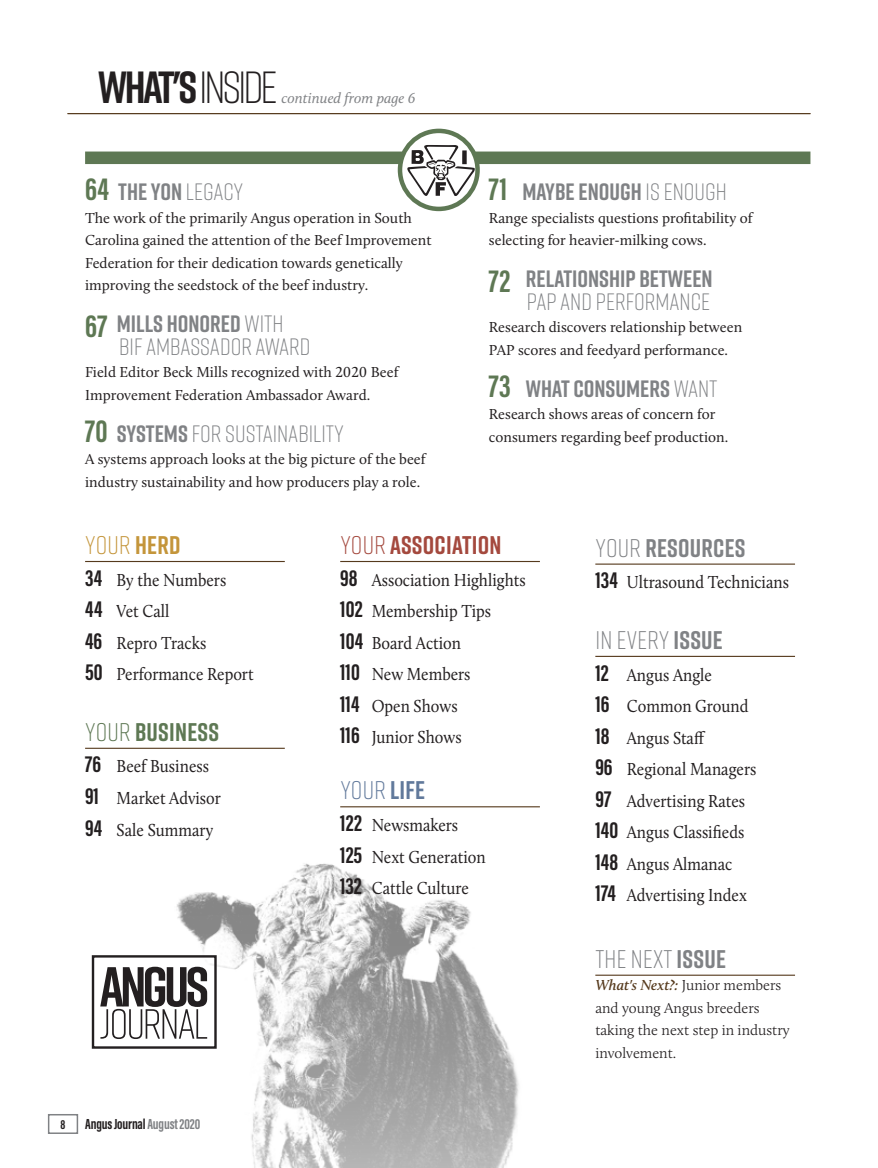
<style>
.page{position:relative;width:878px;height:1168px;background:#fff}
.page>*{position:absolute;margin:0;border:0;box-sizing:border-box;transform-origin:0 0}
.t1{font:700 45px "Rift";color:#231f20}
.t2{font:300 25.5px "Rift";letter-spacing:.01em;color:#808285}
.t3{font:700 25.5px "Rift";letter-spacing:.01em;color:#a4493e}
.t4{font:700 25.5px "Rift";letter-spacing:.01em;color:#808285}
.t5{font:700 25.5px "Rift";letter-spacing:.01em;color:#5e7854}
.t6{font:300 25.5px "Rift";color:#c4953a}
.t7{font:300 25.5px "Rift";color:#61799b}
.t8{font:700 23.7px/22.5px "Rift";color:#808285;text-align:right}
.t9{font:300 23.7px/22.5px "Rift";color:#808285}
.t10{font:18px/31.5px "Calluna";color:#231f20;scale:.9 1}
.t11{font:15px/22.5px "Calluna";color:#231f20}
.t12{font:300 15px/22.5px "Calluna";color:#231f20}
.t13{font:700 15px "Acumin Pro Extra Cond";letter-spacing:-.01em;color:#231f20}
.t14{font:italic 15px "Calluna";color:#808285}
.t15{font:700 13.5px "Acumin Pro Extra Cond";color:#231f20}
.s1{font-weight:300}
.s2{font-family:"Acumin Pro Extra Cond";font-size:33px;color:#5e7854}
.s3{font-family:"Acumin Pro Extra Cond";font-weight:700;font-size:33px;color:#5e7854}
.s4{font-weight:700}
.s5{font-family:"Acumin Pro Extra Cond";font-weight:700;font-size:24px}
.s6{color:#808285}
.s7{font-weight:600;font-style:italic;color:#563a1d}
</style>
<div class="page">
<img style="left:176px;top:863px;width:343px;height:305px">
<svg style="left:100px;top:967px;width:107px;height:72px"></svg>
<div style="left:92px;top:955px;width:125px;height:94px;border:2px solid #231f20"></div>
<hr style="left:68px;top:113px;width:742px;height:1px;background:#563a1d">
<hr style="left:595px;top:563px;width:200px;height:2px;background:#563a1d">
<hr style="left:595px;top:656px;width:200px;height:1px;background:#563a1d">
<hr style="left:595px;top:974px;width:200px;height:2px;background:#563a1d">
<hr style="left:85px;top:561px;width:200px;height:1px;background:#563a1d">
<hr style="left:85px;top:748px;width:200px;height:1px;background:#563a1d">
<hr style="left:340px;top:561px;width:200px;height:1px;background:#563a1d">
<hr style="left:340px;top:806px;width:200px;height:1px;background:#563a1d">
<div style="left:85px;top:152px;width:725px;height:12px;background:#5e7854"></div>
<svg style="left:400px;top:131px;width:77px;height:78px"></svg>
<svg style="left:407px;top:145px;width:68px;height:51px"></svg>
<div style="left:398px;top:129px;width:82px;height:82px;border:4px solid #5e7854;border-radius:50%"></div>
<div style="left:48px;top:1114px;width:30px;height:20px;border:2px solid #808285"></div>
<p class="t1" style="left:98px;top:55px;width:181px">WHAT'S <span class="s1">INSIDE</span></p>
<p class="t14" style="left:281px;top:88px;width:135px">continued from page 6</p>
<p class="t8" style="left:85px;top:180px;width:160px"><span class="s2">64</span> THE YON <span class="s1">LEGACY</span></p>
<p class="t11" style="left:85px;top:206px;width:348px">The work of the primarily Angus operation in South Carolina gained the attention of the Beef Improvement Federation for their dedication towards genetically improving the seedstock of the beef industry.</p>
<p class="t9" style="left:119px;top:311px;width:193px;text-indent:-34px"><span class="s3">67</span> <span class="s4">MILLS HONORED</span> WITH<br>BIF AMBASSADOR AWARD</p>
<p class="t11" style="left:85px;top:361px;width:315px">Field Editor Beck Mills recognized with 2020 Beef<br>Improvement Federation Ambassador Award.</p>
<p class="t9" style="left:85px;top:421px;width:260px"><span class="s3">70</span> <span class="s4">SYSTEMS</span> FOR SUSTAINABILITY</p>
<p class="t11" style="left:85px;top:448px;width:342px">A systems approach looks at the big picture of the beef industry sustainability and how producers play a role.</p>
<p class="t8" style="left:489px;top:180px;width:239px"><span class="s2">71</span> MAYBE ENOUGH <span class="s1">IS ENOUGH</span></p>
<p class="t11" style="left:489px;top:206px;width:265px">Range specialists questions profitability of selecting for heavier-milking cows.</p>
<p class="t8" style="left:489px;top:267px;width:225px"><span class="s2">72</span> RELATIONSHIP BETWEEN<br><span class="s1">PAP AND PERFORMANCE</span></p>
<p class="t11" style="left:489px;top:316px;width:255px">Research discovers relationship between<br>PAP scores and feedyard performance.</p>
<p class="t8" style="left:489px;top:377px;width:230px"><span class="s2">73</span> WHAT CONSUMERS <span class="s1">WANT</span></p>
<p class="t11" style="left:489px;top:403px;width:241px">Research shows areas of concern for consumers regarding beef production.</p>
<p class="t6" style="left:85px;top:527px;width:97px">YOUR <span class="s4">HERD</span></p>
<p class="t10" style="left:85px;top:564px;width:158px"><span class="s5">34</span> By the Numbers</p>
<p class="t10" style="left:85px;top:595px;width:95px"><span class="s5">44</span> Vet Call</p>
<p class="t10" style="left:85px;top:627px;width:136px"><span class="s5">46</span> Repro Tracks</p>
<p class="t10" style="left:85px;top:658px;width:189px"><span class="s5">50</span> Performance Report</p>
<p class="t5" style="left:85px;top:714px;width:135px"><span class="s1">YOUR</span> BUSINESS</p>
<p class="t10" style="left:85px;top:750px;width:139px"><span class="s5">76</span> Beef Business</p>
<p class="t10" style="left:85px;top:782px;width:152px"><span class="s5">91</span> Market Advisor</p>
<p class="t10" style="left:85px;top:813px;width:144px"><span class="s5">94</span> Sale Summary</p>
<p class="t15" style="left:61px;top:1116px;width:6px">8</p>
<p class="t13" style="left:85px;top:1115px;width:117px">Angus Journal <span class="s6">August 2020</span></p>
<p class="t3" style="left:340px;top:527px;width:163px"><span class="s1">YOUR</span> ASSOCIATION</p>
<p class="t10" style="left:340px;top:564px;width:207px"><span class="s5">98</span> Association Highlights<br><span class="s5">102</span> Membership Tips</p>
<p class="t10" style="left:340px;top:627px;width:136px"><span class="s5">104</span> Board Action</p>
<p class="t10" style="left:340px;top:658px;width:146px"><span class="s5">110</span> New Members</p>
<p class="t10" style="left:340px;top:690px;width:132px"><span class="s5">114</span> Open Shows</p>
<p class="t10" style="left:340px;top:721px;width:136px"><span class="s5">116</span> Junior Shows</p>
<p class="t7" style="left:340px;top:773px;width:86px">YOUR <span class="s4">LIFE</span></p>
<p class="t10" style="left:340px;top:809px;width:132px"><span class="s5">122</span> Newsmakers</p>
<p class="t10" style="left:340px;top:840px;width:163px"><span class="s5">125</span> Next Generation</p>
<p class="t10" style="left:340px;top:872px;width:145px"><span class="s5">132</span> Cattle Culture</p>
<p class="t4" style="left:595px;top:530px;width:151px"><span class="s1">YOUR</span> RESOURCES</p>
<p class="t10" style="left:595px;top:566px;width:217px"><span class="s5">134</span> Ultrasound Technicians</p>
<p class="t2" style="left:595px;top:622px;width:129px">IN EVERY <span class="s4">ISSUE</span></p>
<p class="t10" style="left:595px;top:658px;width:131px"><span class="s5">12</span> Angus Angle</p>
<p class="t10" style="left:595px;top:690px;width:171px"><span class="s5">16</span> Common Ground</p>
<p class="t10" style="left:595px;top:721px;width:124px"><span class="s5">18</span> Angus Staff</p>
<p class="t10" style="left:595px;top:753px;width:180px"><span class="s5">96</span> Regional Managers</p>
<p class="t10" style="left:595px;top:784px;width:168px"><span class="s5">97</span> Advertising Rates</p>
<p class="t10" style="left:595px;top:816px;width:167px"><span class="s5">140</span> Angus Classifieds</p>
<p class="t10" style="left:595px;top:847px;width:154px"><span class="s5">148</span> Angus Almanac</p>
<p class="t10" style="left:595px;top:879px;width:170px"><span class="s5">174</span> Advertising Index</p>
<p class="t2" style="left:595px;top:941px;width:132px">THE NEXT <span class="s4">ISSUE</span></p>
<p class="t12" style="left:595px;top:974px;width:196px"><span class="s7">What's Next?:</span> Junior members and young Angus breeders taking the next step in industry involvement.</p>
</div>
